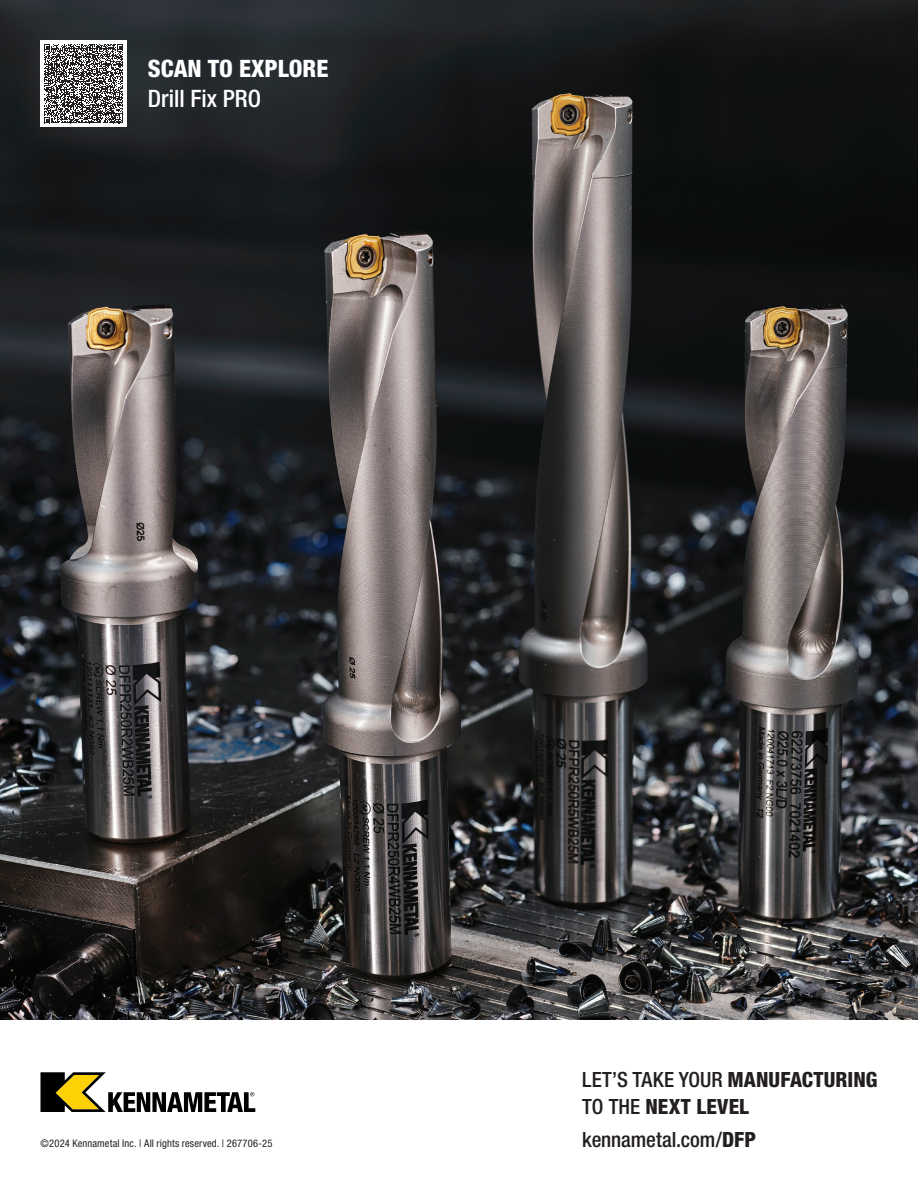
<style>
.page{position:relative;width:918px;height:1188px;background:#fff}
.page>*{position:absolute;margin:0;border:0;box-sizing:border-box;transform-origin:0 0}
.t1{font:800 condensed 24px "Helvetica Neue LT Std";color:#fff}
.t2{font:500 condensed 24px "Helvetica Neue LT Std";color:#fff}
.t3{font:800 condensed 21px/27px "Helvetica Neue LT Std";letter-spacing:.01em;color:#231f20}
.t4{font:500 condensed 21px "Helvetica Neue LT Std";letter-spacing:-.005em;color:#231f20}
.t5{font:condensed 10.5px "Helvetica Neue LT Std";letter-spacing:.015em;color:#231f20}
.s1{font-weight:500}
.s2{font-weight:800}
</style>
<div class="page">
<img style="left:0;top:0;width:918px;height:1020px">
<div style="left:40px;top:40px;width:87px;height:87px;background:#fff"></div>
<svg style="left:44px;top:44px;width:79px;height:79px"></svg>
<svg style="left:40px;top:1072px;width:215px;height:40px"></svg>
<h1 class="t1" style="left:148px;top:54px;width:182px">SCAN TO EXPLORE</h1>
<h1 class="t2" style="left:148px;top:84px;width:115px">Drill Fix PRO</h1>
<p class="t5" style="left:40px;top:1137px;width:234px">©2024 Kennametal Inc. | All rights reserved. | 267706-25</p>
<h2 class="t3" style="left:582px;top:1066px;width:297px"><span class="s1">LET’S TAKE YOUR</span> MANUFACTURING<br><span class="s1">TO THE</span> NEXT LEVEL</h2>
<h2 class="t4" style="left:582px;top:1127px;width:175px">kennametal.com/<span class="s2">DFP</span></h2>
</div>
